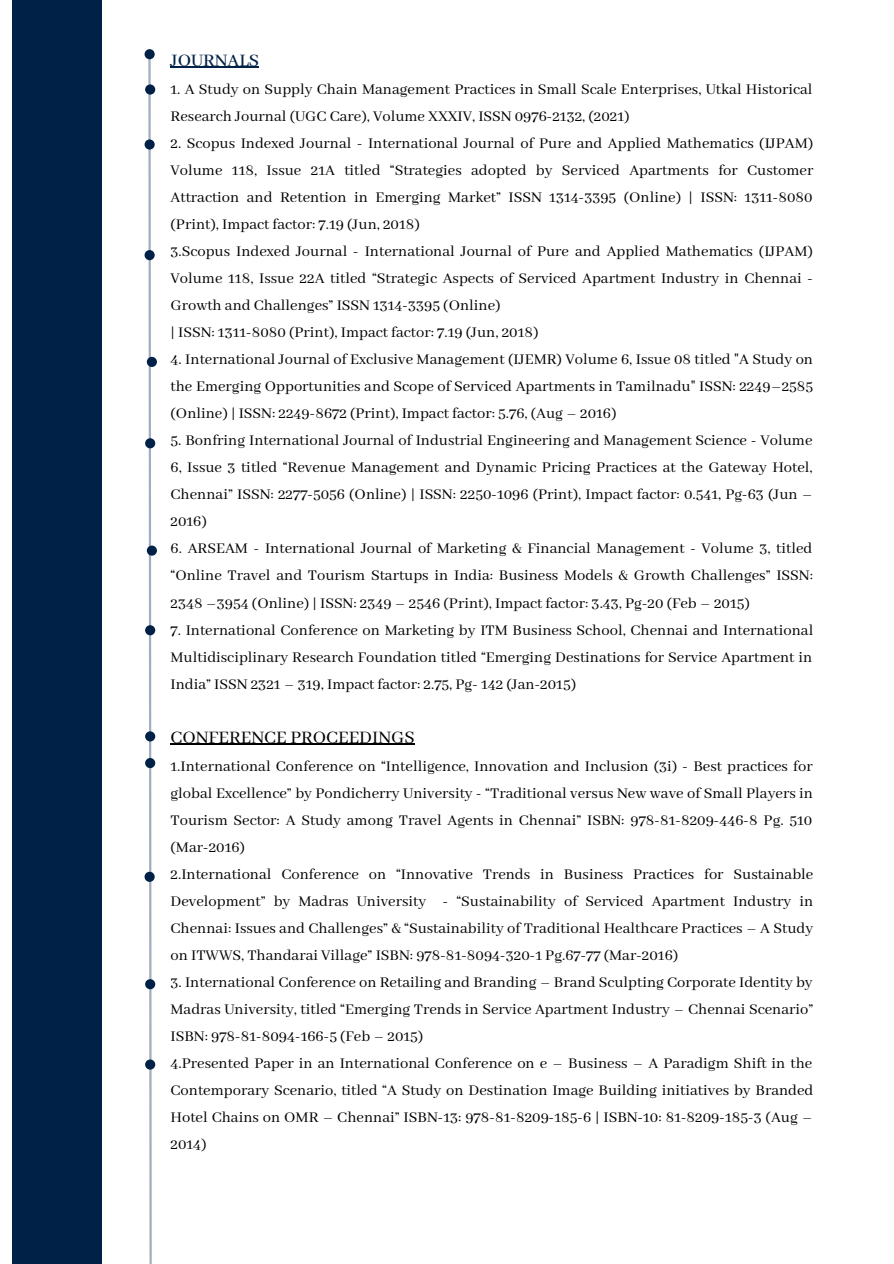
<style>
.page{position:relative;width:894px;height:1264px;background:#fff}
.page>*{position:absolute;margin:0;border:0;box-sizing:border-box;transform-origin:0 0}
.t1{font:19.5px "Abhaya Libre";color:#000}
.t2{font:500 19.5px "Abhaya Libre";color:#002147}
.t3{font:16.5px/27px "Abhaya Libre";color:#000;text-align:justify}
</style>
<div class="page">
<div style="left:13px;top:0;width:88px;height:1263px;background:#002147"></div>
<svg style="left:147px;top:58px;width:6px;height:1205px"></svg>
<div style="left:147px;top:357px;width:10px;height:10px;background:#002147;border-radius:50%"></div>
<div style="left:145px;top:438px;width:10px;height:10px;background:#002147;border-radius:50%"></div>
<div style="left:144px;top:871px;width:11px;height:10px;background:#002147;border-radius:50%"></div>
<div style="left:145px;top:731px;width:10px;height:10px;background:#002147;border-radius:50%"></div>
<div style="left:144px;top:49px;width:11px;height:10px;background:#002147;border-radius:50%"></div>
<div style="left:144px;top:250px;width:11px;height:10px;background:#002147;border-radius:50%"></div>
<div style="left:144px;top:139px;width:11px;height:11px;background:#002147;border-radius:50%"></div>
<div style="left:145px;top:84px;width:10px;height:11px;background:#002147;border-radius:50%"></div>
<div style="left:147px;top:545px;width:10px;height:10px;background:#002147;border-radius:50%"></div>
<div style="left:145px;top:625px;width:10px;height:10px;background:#002147;border-radius:50%"></div>
<div style="left:145px;top:758px;width:10px;height:10px;background:#002147;border-radius:50%"></div>
<hr style="left:170px;top:67px;width:89px;height:1px;background:#002147">
<hr style="left:170px;top:743px;width:244px;height:2px;background:#000">
<div style="left:145px;top:979px;width:10px;height:10px;background:#002147;border-radius:50%"></div>
<div style="left:145px;top:1059px;width:10px;height:10px;background:#002147;border-radius:50%"></div>
<p class="t2" style="left:170px;top:49px;width:90px">JOURNALS</p>
<p class="t3" style="left:170px;top:76px;width:643px">1. A Study on Supply Chain Management Practices in Small Scale Enterprises, Utkal Historical<br>Research Journal (UGC Care), Volume XXXIV, ISSN 0976-2132, (2021)</p>
<p class="t3" style="left:170px;top:130px;width:644px">2. Scopus Indexed Journal - International Journal of Pure and Applied Mathematics (IJPAM)<br>Volume 118, Issue 21A titled “Strategies adopted by Serviced Apartments for Customer Attraction and Retention in Emerging Market” ISSN 1314-3395 (Online) | ISSN: 1311-8080 (Print), Impact factor: 7.19 (Jun, 2018)</p>
<p class="t3" style="left:170px;top:238px;width:644px">3.Scopus Indexed Journal - International Journal of Pure and Applied Mathematics (IJPAM)<br>Volume 118, Issue 22A titled “Strategic Aspects of Serviced Apartment Industry in Chennai - Growth and Challenges” ISSN 1314-3395 (Online)</p>
<p class="t3" style="left:170px;top:319px;width:369px">| ISSN: 1311-8080 (Print), Impact factor: 7.19 (Jun, 2018)</p>
<p class="t3" style="left:170px;top:346px;width:644px">4. International Journal of Exclusive Management (IJEMR) Volume 6, Issue 08 titled "A Study on the Emerging Opportunities and Scope of Serviced Apartments in Tamilnadu" ISSN: 2249–2585 (Online) | ISSN: 2249-8672 (Print), Impact factor: 5.76, (Aug – 2016)</p>
<p class="t3" style="left:170px;top:427px;width:643px">5. Bonfring International Journal of Industrial Engineering and Management Science - Volume 6, Issue 3 titled “Revenue Management and Dynamic Pricing Practices at the Gateway Hotel, Chennai” ISSN: 2277-5056 (Online) | ISSN: 2250-1096 (Print), Impact factor: 0.541, Pg-63 (Jun – 2016)</p>
<p class="t3" style="left:170px;top:536px;width:643px">6. ARSEAM - International Journal of Marketing &amp; Financial Management - Volume 3, titled “Online Travel and Tourism Startups in India: Business Models &amp; Growth Challenges” ISSN:<br>2348 –3954 (Online) | ISSN: 2349 – 2546 (Print), Impact factor: 3.43, Pg-20 (Feb – 2015)</p>
<p class="t3" style="left:170px;top:617px;width:644px">7. International Conference on Marketing by ITM Business School, Chennai and International Multidisciplinary Research Foundation titled “Emerging Destinations for Service Apartment in India” ISSN 2321 – 319, Impact factor: 2.75, Pg- 142 (Jan-2015)</p>
<p class="t1" style="left:170px;top:726px;width:245px">CONFERENCE PROCEEDINGS</p>
<p class="t3" style="left:170px;top:753px;width:644px">1.International Conference on “Intelligence, Innovation and Inclusion (3i) - Best practices for global Excellence” by Pondicherry University - “Traditional versus New wave of Small Players in Tourism Sector: A Study among Travel Agents in Chennai” ISBN: 978-81-8209-446-8 Pg. 510 (Mar-2016)</p>
<p class="t3" style="left:170px;top:861px;width:644px">2.International Conference on “Innovative Trends in Business Practices for Sustainable Development” by Madras University - “Sustainability of Serviced Apartment Industry in Chennai: Issues and Challenges” &amp; “Sustainability of Traditional Healthcare Practices – A Study on ITWWS, Thandarai Village” ISBN: 978-81-8094-320-1 Pg.67-77 (Mar-2016)</p>
<p class="t3" style="left:170px;top:969px;width:644px">3. International Conference on Retailing and Branding – Brand Sculpting Corporate Identity by Madras University, titled “Emerging Trends in Service Apartment Industry – Chennai Scenario” ISBN: 978-81-8094-166-5 (Feb – 2015)</p>
<p class="t3" style="left:170px;top:1050px;width:644px">4.Presented Paper in an International Conference on e – Business – A Paradigm Shift in the Contemporary Scenario, titled “A Study on Destination Image Building initiatives by Branded Hotel Chains on OMR – Chennai” ISBN-13: 978-81-8209-185-6 | ISBN-10: 81-8209-185-3 (Aug – 2014)</p>
</div>
